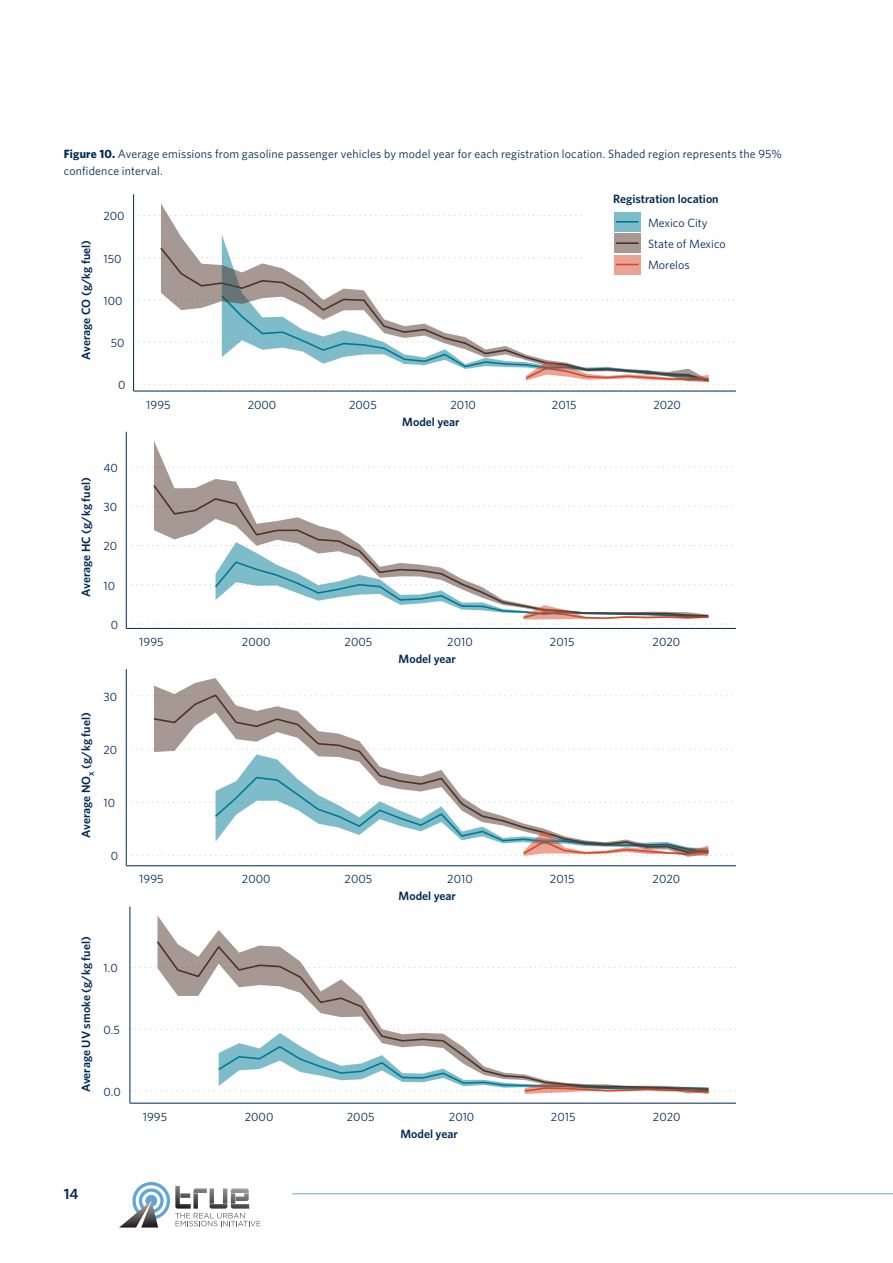
<style>
.page{position:relative;width:893px;height:1263px;background:#fff}
.page>*{position:absolute;margin:0;border:0;box-sizing:border-box;transform-origin:0 0}
.t1{font:600 15px "Whitney";color:#002855}
.t2{font:12px/21.3px "Whitney";color:#002856}
.Figure_Caption{font:12px/16.5px "Whitney";letter-spacing:.015em;color:#002855}
.t3{font:600 12px "Whitney";color:#002856}
.s1{font-weight:700}
</style>
<div class="page">
<hr style="left:292px;top:1193px;width:601px;height:1px;background:#62a5d9">
<svg style="left:120px;top:1182px;width:141px;height:45px"></svg>
<svg style="left:161px;top:203px;width:480px;height:91px"></svg>
<svg style="left:134px;top:294px;width:601px;height:91px"></svg>
<hr style="left:133px;top:194px;width:1px;height:197px;background:#002856">
<hr style="left:134px;top:391px;width:602px;height:1px;background:#002856">
<svg style="left:614px;top:212px;width:26px;height:19px"></svg>
<svg style="left:614px;top:234px;width:26px;height:19px"></svg>
<svg style="left:614px;top:255px;width:26px;height:19px"></svg>
<svg style="left:131px;top:506px;width:602px;height:1px"></svg>
<svg style="left:131px;top:466px;width:602px;height:2px"></svg>
<svg style="left:154px;top:441px;width:554px;height:101px"></svg>
<svg style="left:131px;top:542px;width:602px;height:83px"></svg>
<hr style="left:126px;top:432px;width:1px;height:196px;background:#002856">
<hr style="left:126px;top:628px;width:610px;height:1px;background:#002856">
<svg style="left:131px;top:748px;width:602px;height:2px"></svg>
<svg style="left:131px;top:695px;width:602px;height:1px"></svg>
<svg style="left:154px;top:678px;width:554px;height:179px"></svg>
<svg style="left:131px;top:776px;width:602px;height:80px"></svg>
<hr style="left:126px;top:669px;width:1px;height:197px;background:#002856">
<hr style="left:126px;top:865px;width:610px;height:1px;background:#002856">
<svg style="left:130px;top:967px;width:606px;height:1px"></svg>
<svg style="left:157px;top:915px;width:551px;height:114px"></svg>
<svg style="left:130px;top:1029px;width:606px;height:65px"></svg>
<hr style="left:129px;top:906px;width:1px;height:197px;background:#002856">
<hr style="left:130px;top:1103px;width:606px;height:1px;background:#002856">
<p class="Figure_Caption" style="left:64px;top:146px;width:720px"><span class="s1">Figure 10.</span> Average emissions from gasoline passenger vehicles by model year for each registration location. Shaded region represents the 95% confidence interval.</p>
<p class="t3" style="left:78px;top:360px;width:121px;rotate:-90deg">Average CO (g/kg fuel)</p>
<p class="t2" style="left:103px;top:205px;width:23px">200</p>
<p class="t2" style="left:103px;top:247px;width:20px">150</p>
<p class="t2" style="left:103px;top:290px;width:21px">100</p>
<p class="t2" style="left:111px;top:332px;width:15px">50</p>
<p class="t2" style="left:118px;top:374px;width:9px">0</p>
<p class="t3" style="left:78px;top:597px;width:121px;rotate:-90deg">Average HC (g/kg fuel)</p>
<p class="t2" style="left:103px;top:457px;width:16px">40</p>
<p class="t2" style="left:103px;top:496px;width:15px">30</p>
<p class="t2" style="left:103px;top:535px;width:15px">20</p>
<p class="t2" style="left:103px;top:574px;width:13px">10</p>
<p class="t2" style="left:111px;top:614px;width:9px">0</p>
<p class="t3" style="left:78px;top:838px;width:127px;rotate:-90deg">Average NO<sub>X</sub> (g/kg fuel)</p>
<p class="t2" style="left:103px;top:685px;width:15px">30</p>
<p class="t2" style="left:103px;top:739px;width:15px">20</p>
<p class="t2" style="left:103px;top:792px;width:13px">10</p>
<p class="t2" style="left:111px;top:845px;width:9px">0</p>
<p class="t3" style="left:78px;top:1092px;width:157px;rotate:-90deg">Average UV smoke (g/kg fuel)</p>
<p class="t2" style="left:103px;top:957px;width:16px">1.0</p>
<p class="t2" style="left:103px;top:1019px;width:18px">0.5</p>
<p class="t2" style="left:103px;top:1080px;width:19px">0.0</p>
<p class="t3" style="left:613px;top:191px;width:107px">Registration location</p>
<p class="t2" style="left:648px;top:211px;width:79px">Mexico City<br>State of Mexico<br>Morelos</p>
<p class="t2" style="left:146px;top:393px;width:26px">1995</p>
<p class="t2" style="left:248px;top:393px;width:30px">2000</p>
<p class="t2" style="left:349px;top:393px;width:29px">2005</p>
<p class="t2" style="left:451px;top:393px;width:27px">2010</p>
<p class="t2" style="left:552px;top:393px;width:26px">2015</p>
<p class="t2" style="left:653px;top:393px;width:29px">2020</p>
<p class="t3" style="left:402px;top:413px;width:59px">Model year</p>
<p class="t2" style="left:139px;top:631px;width:26px">1995</p>
<p class="t2" style="left:242px;top:631px;width:30px">2000</p>
<p class="t2" style="left:345px;top:631px;width:29px">2005</p>
<p class="t2" style="left:447px;top:631px;width:27px">2010</p>
<p class="t2" style="left:550px;top:631px;width:26px">2015</p>
<p class="t2" style="left:653px;top:631px;width:29px">2020</p>
<p class="t3" style="left:399px;top:651px;width:59px">Model year</p>
<p class="t2" style="left:139px;top:868px;width:26px">1995</p>
<p class="t2" style="left:242px;top:868px;width:30px">2000</p>
<p class="t2" style="left:345px;top:868px;width:29px">2005</p>
<p class="t2" style="left:447px;top:868px;width:27px">2010</p>
<p class="t2" style="left:550px;top:868px;width:26px">2015</p>
<p class="t2" style="left:653px;top:868px;width:29px">2020</p>
<p class="t3" style="left:399px;top:888px;width:59px">Model year</p>
<p class="t2" style="left:143px;top:1106px;width:26px">1995</p>
<p class="t2" style="left:245px;top:1106px;width:30px">2000</p>
<p class="t2" style="left:347px;top:1106px;width:29px">2005</p>
<p class="t2" style="left:449px;top:1106px;width:27px">2010</p>
<p class="t2" style="left:551px;top:1106px;width:26px">2015</p>
<p class="t2" style="left:653px;top:1106px;width:29px">2020</p>
<p class="t3" style="left:400px;top:1125px;width:59px">Model year</p>
<p class="t1" style="left:64px;top:1184px;width:16px">14</p>
</div>
